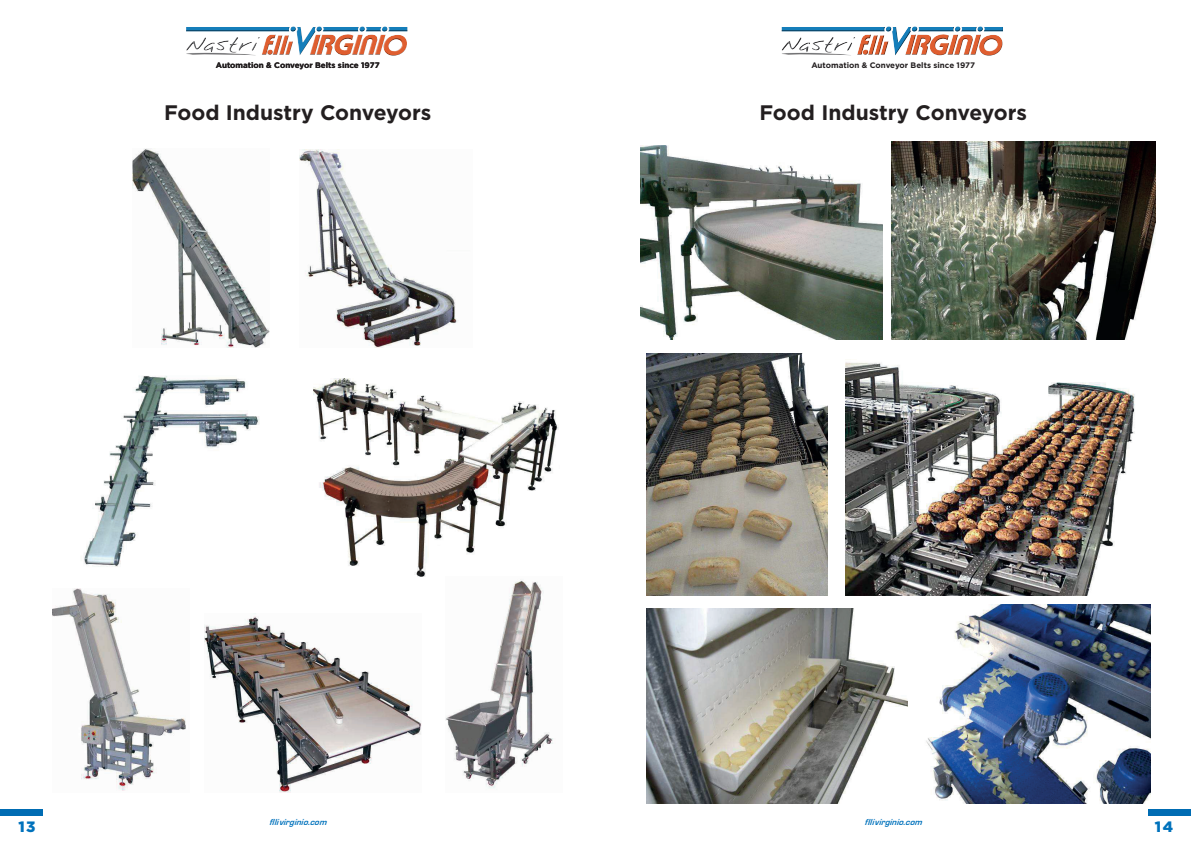
<style>
.page{position:relative;width:1191px;height:842px;background:#fff}
.page>*{position:absolute;margin:0;border:0;box-sizing:border-box;transform-origin:0 0}
.t1{font:700 21px "Gotham";color:#231f20}
.t2{font:900 15px "Gotham";color:#0072bc}
.t3{font:italic 700 9px "Eurostile";color:#0072bc}
.t4{font:700 8px "Gotham";color:#231f20}
</style>
<div class="page">
<div style="left:0;top:809px;width:43px;height:7px;background:#006cb3"></div>
<img style="left:132px;top:149px;width:138px;height:199px">
<img style="left:300px;top:149px;width:158px;height:199px">
<img style="left:84px;top:376px;width:176px;height:191px">
<img style="left:313px;top:378px;width:246px;height:199px">
<img style="left:52px;top:588px;width:134px;height:203px">
<img style="left:204px;top:613px;width:217px;height:180px">
<img style="left:445px;top:580px;width:108px;height:210px">
<div style="left:1148px;top:809px;width:43px;height:7px;background:#006cb3"></div>
<img style="left:640px;top:146px;width:242px;height:193px">
<img style="left:891px;top:142px;width:264px;height:197px">
<img style="left:646px;top:353px;width:182px;height:242px">
<img style="left:846px;top:362px;width:289px;height:233px">
<img style="left:646px;top:609px;width:261px;height:195px">
<img style="left:926px;top:604px;width:224px;height:200px">
<svg style="left:186px;top:26px;width:221px;height:30px"></svg>
<svg style="left:781px;top:26px;width:222px;height:30px"></svg>
<p class="t4" style="left:216px;top:61px;width:165px">Automation &amp; Conveyor Belts since 1977</p>
<p class="t4" style="left:811px;top:61px;width:165px">Automation &amp; Conveyor Belts since 1977</p>
<h1 class="t1" style="left:164px;top:101px;width:269px">Food Industry Conveyors</h1>
<h1 class="t1" style="left:759px;top:101px;width:269px">Food Industry Conveyors</h1>
<h2 class="t2" style="left:18px;top:818px;width:19px">13</h2>
<p class="t3" style="left:269px;top:817px;width:62px">fllivirginio.com</p>
<h2 class="t2" style="left:1155px;top:818px;width:20px">14</h2>
<p class="t3" style="left:864px;top:817px;width:62px">fllivirginio.com</p>
</div>
